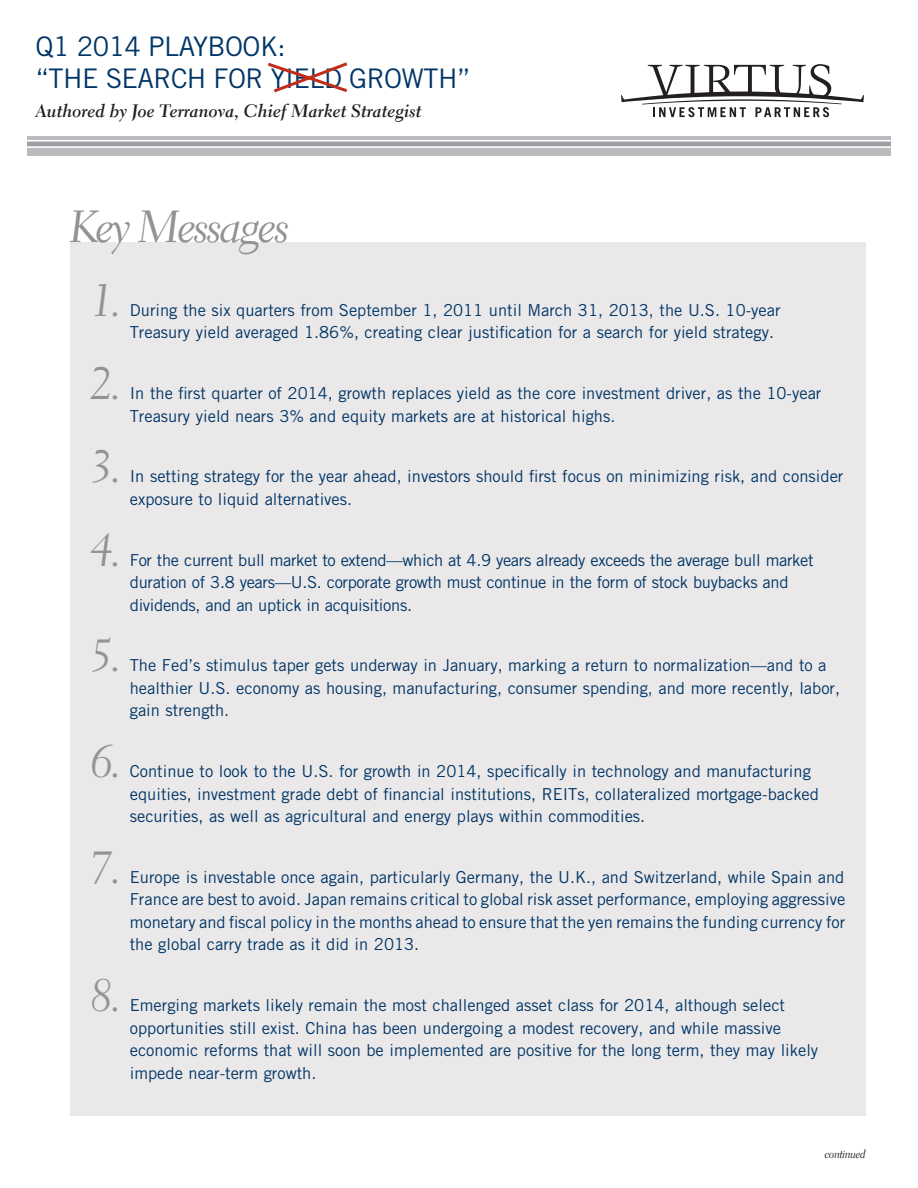
<style>
.page{position:relative;width:918px;height:1188px;background:#fff}
.page>*{position:absolute;margin:0;border:0;box-sizing:border-box;transform-origin:0 0}
.t1{font:45px "Electra LT Std Cursive";letter-spacing:-.05em;color:#939393}
.t2{font:27px/32.4px "Trade Gothic LT Std";letter-spacing:-.02em;color:#003667}
.t3{font:18px "Electra LH Bold Cursive";color:#231f20}
.t4{font:16.5px/22.5px "Trade Gothic LT Std";color:#003667}
.t5{font:16.5px/22.5px "Trade Gothic LT Std";letter-spacing:-.02em;color:#003667}
.t6{font:12px "Electra LT Std Cursive Display";color:#231f20}
</style>
<div class="page">
<svg style="left:621px;top:64px;width:243px;height:53px"></svg>
<div style="left:27px;top:136px;width:864px;height:20px;background:#babbbe"></div>
<div style="left:27px;top:141px;width:864px;height:5px;background:#9d9fa2"></div>
<hr style="left:27px;top:140px;width:864px;height:2px;background:#fff">
<hr style="left:27px;top:146px;width:864px;height:2px;background:#fff">
<svg style="left:267px;top:62px;width:81px;height:31px"></svg>
<div style="left:70px;top:242px;width:796px;height:874px;background:#ebe8e9"></div>
<p class="t2" style="left:36px;top:30px;width:436px">Q1 2014 PLAYBOOK:<br>“THE SEARCH FOR YIELD GROWTH”</p>
<p class="t3" style="left:36px;top:99px;width:387px">Authored by Joe Terranova, Chief Market Strategist</p>
<p class="t1" style="left:70px;top:199px;width:221px">Key Messages</p>
<p class="t1" style="left:90px;top:273px;width:33px">1.</p>
<p class="t1" style="left:90px;top:356px;width:33px">2.</p>
<p class="t1" style="left:90px;top:440px;width:33px">3.</p>
<p class="t1" style="left:90px;top:523px;width:33px">4.</p>
<p class="t1" style="left:90px;top:629px;width:33px">5.</p>
<p class="t1" style="left:90px;top:734px;width:33px">6.</p>
<p class="t1" style="left:90px;top:840px;width:33px">7.</p>
<p class="t1" style="left:90px;top:968px;width:33px">8.</p>
<p class="t4" style="left:130px;top:298px;width:652px">During the six quarters from September 1, 2011 until March 31, 2013, the U.S. 10-year<br>Treasury yield averaged 1.86%, creating clear justification for a search for yield strategy.</p>
<p class="t4" style="left:130px;top:382px;width:693px">In the first quarter of 2014, growth replaces yield as the core investment driver, as the 10-year<br>Treasury yield nears 3% and equity markets are at historical highs.</p>
<p class="t4" style="left:130px;top:465px;width:715px">In setting strategy for the year ahead, investors should first focus on minimizing risk, and consider exposure to liquid alternatives.</p>
<p class="t5" style="left:130px;top:548px;width:685px">For the current bull market to extend—which at 4.9 years already exceeds the average bull market duration of 3.8 years—U.S. corporate growth must continue in the form of stock buybacks and dividends, and an uptick in acquisitions.</p>
<p class="t4" style="left:130px;top:654px;width:712px">The Fed’s stimulus taper gets underway in January, marking a return to normalization—and to a healthier U.S. economy as housing, manufacturing, consumer spending, and more recently, labor, gain strength.</p>
<p class="t4" style="left:130px;top:760px;width:691px">Continue to look to the U.S. for growth in 2014, specifically in technology and manufacturing equities, investment grade debt of financial institutions, REITs, collateralized mortgage-backed securities, as well as agricultural and energy plays within commodities.</p>
<p class="t4" style="left:130px;top:865px;width:717px;text-align:justify">Europe is investable once again, particularly Germany, the U.K., and Switzerland, while Spain and France are best to avoid. Japan remains critical to global risk asset performance, employing aggressive monetary and fiscal policy in the months ahead to ensure that the yen remains the funding currency for the global carry trade as it did in 2013.</p>
<p class="t4" style="left:130px;top:994px;width:690px">Emerging markets likely remain the most challenged asset class for 2014, although select opportunities still exist. China has been undergoing a modest recovery, and while massive economic reforms that will soon be implemented are positive for the long term, they may likely impede near-term growth.</p>
<p class="t6" style="left:825px;top:1147px;width:42px">continued</p>
</div>
